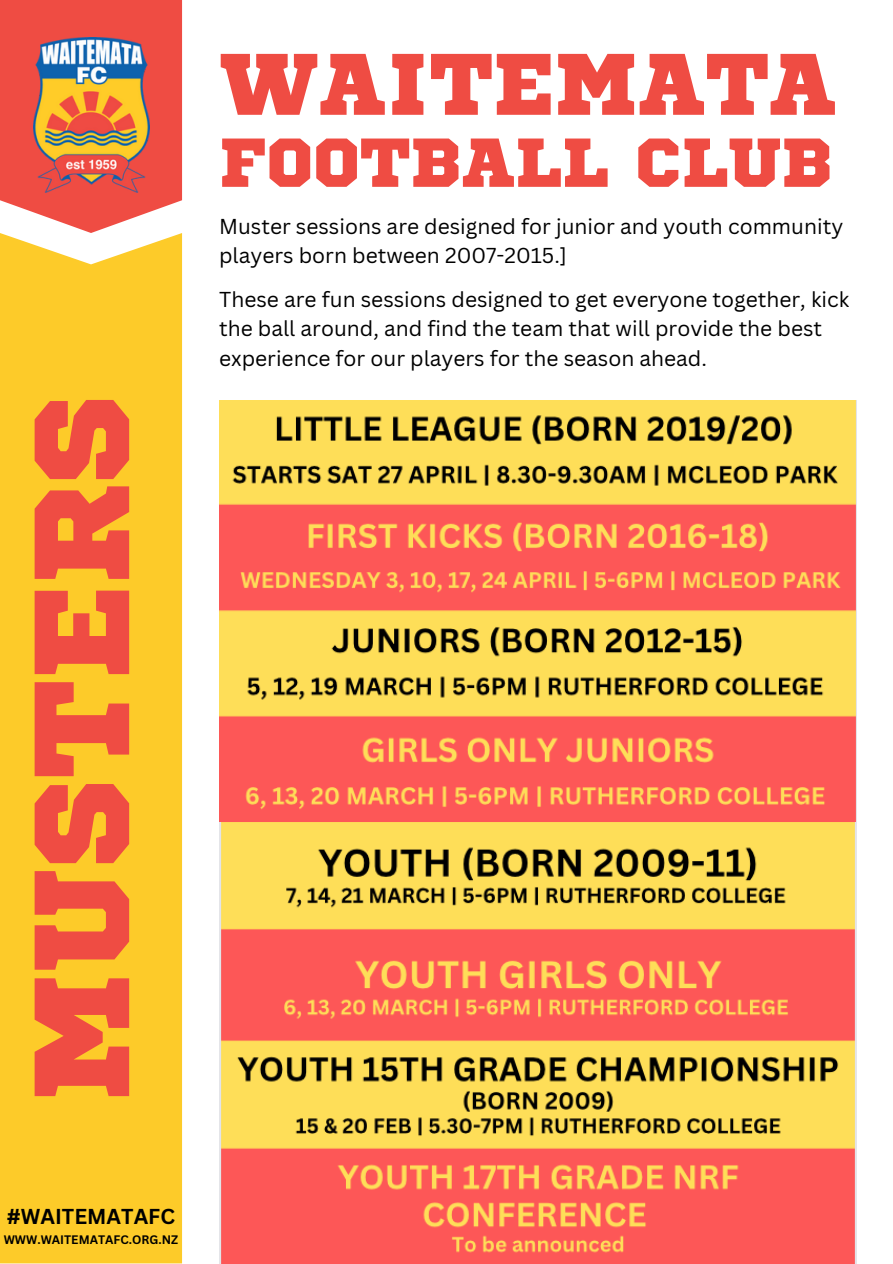
<style>
.page{position:relative;width:893px;height:1264px;background:#fff}
.page>*{position:absolute;margin:0;border:0;box-sizing:border-box;transform-origin:0 0}
.t1{font:135px "Sports World";color:#ef4c43}
.t2{font:87px "Sports World";color:#ef4c43}
.t3{font:69px "Sports World";color:#ef4c43}
.t4{font:21px/29.2px "Canva Sans";color:#000}
.t5{font:700 21px "Canva Sans";color:#000}
.t6{font:700 12px "Canva Sans";color:#000}
</style>
<div class="page">
<svg style="left:0;top:0;width:182px;height:233px;background:#f0615a"></svg>
<img style="left:33px;top:37px;width:116px;height:156px">
<div style="left:0;top:233px;width:182px;height:1030px;background:#fdcb29"></div>
<img style="left:219px;top:401px;width:637px;height:862px">
<h3 class="t1" style="left:21px;top:1102px;width:709px;rotate:-90deg">MUSTERS</h3>
<p class="t2" style="left:219px;top:45px;width:618px">WAITEMATA</p>
<p class="t3" style="left:219px;top:132px;width:615px">FOOTBALL CLUB</p>
<p class="t4" style="left:219px;top:211px;width:625px">Muster sessions are designed for junior and youth community players born between 2007-2015.]</p>
<p class="t4" style="left:219px;top:284px;width:631px">These are fun sessions designed to get everyone together, kick the ball around, and find the team that will provide the best experience for our players for the season ahead.</p>
<p class="t5" style="left:7px;top:1201px;width:170px">#WAITEMATAFC</p>
<h2 class="t6" style="left:4px;top:1230px;width:176px">WWW.WAITEMATAFC.ORG.NZ</h2>
</div>
